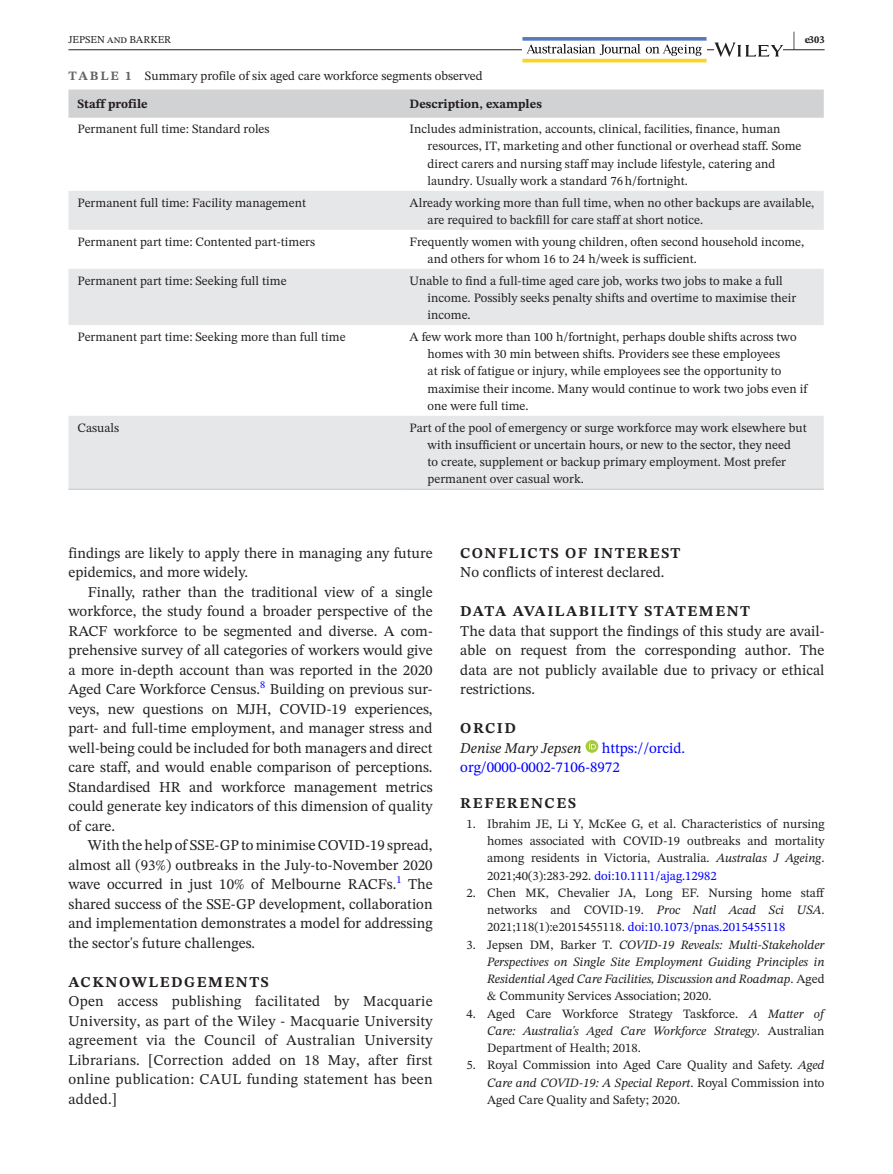
<style>
.page{position:relative;width:893px;height:1174px;background:#fff}
.page>*{position:absolute;margin:0;border:0;box-sizing:border-box;transform-origin:0 0}
.t1{font:700 21px "STIX Two Text";color:#231f20;scale:.42 1}
.t2{font:15px/19.5px "STIX Two Text";color:#231f20;text-align:justify}
.t3{font:700 15px "STIX Two Text";letter-spacing:.1em;color:#231f20}
.t4{font:15px/19.5px "STIX Two Text";color:#00f}
.t5{font:italic 15px "STIX Two Text";color:#231f20}
.t6{font:12.75px/17.2px "STIX Two Text";color:#231f20}
.t7{font:italic 12.75px/17.2px "STIX Two Text";color:#231f20;text-align:justify}
.t8{font:700 12.75px "STIX Two Text";color:#231f20}
.t9{font:10.5px "STIX Two Text";color:#231f20}
.t10{font:700 10.5px "STIX Two Text";color:#231f20}
.t11{font:10.5px "STIX Two Text";color:#00f}
.s1{font-weight:700;color:#636366}
.s2{font-style:italic}
.s3{color:#00f}
.s4{font-style:normal}
</style>
<div class="page">
<hr style="left:68px;top:49px;width:756px;height:1px;background:#231f20">
<div style="left:522px;top:37px;width:185px;height:25px;background:#fff"></div>
<hr style="left:522px;top:59px;width:184px;height:3px;background:#f7d52d">
<svg style="left:522px;top:37px;width:184px;height:4px"></svg>
<svg style="left:527px;top:44px;width:113px;height:11px"></svg>
<svg style="left:646px;top:45px;width:56px;height:11px"></svg>
<svg style="left:714px;top:43px;width:69px;height:14px"></svg>
<svg style="left:585px;top:740px;width:13px;height:13px"></svg>
<svg style="left:589px;top:742px;width:7px;height:7px"></svg>
<div style="left:68px;top:90px;width:756px;height:28px;background:#d1d2d4"></div>
<svg style="left:68px;top:191px;width:756px;height:297px;fill:#e6e7e9"></svg>
<hr style="left:68px;top:488px;width:333px;height:2px;background:#d1d2d4">
<hr style="left:401px;top:488px;width:423px;height:2px;background:#d1d2d4">
<h1 class="t1" style="left:793px;top:24px;width:8px">|</h1>
<p class="t9" style="left:68px;top:32px;width:104px">JEPSEN and BARKER</p>
<p class="t10" style="left:805px;top:32px;width:21px">e303</p>
<p class="t6" style="left:68px;top:67px;width:416px"><span class="s1">TABLE 1</span> Summary profile of six aged care workforce segments observed</p>
<p class="t8" style="left:77px;top:95px;width:72px">Staff profile</p>
<p class="t8" style="left:410px;top:95px;width:134px">Description, examples</p>
<p class="t6" style="left:77px;top:120px;width:194px">Permanent full time: Standard roles</p>
<p class="t6" style="left:428px;top:120px;width:375px;text-indent:-18px">Includes administration, accounts, clinical, facilities, finance, human resources, IT, marketing and other functional or overhead staff. Some direct carers and nursing staff may include lifestyle, catering and laundry. Usually work a standard 76h/fortnight.</p>
<p class="t6" style="left:77px;top:194px;width:230px">Permanent full time: Facility management</p>
<p class="t6" style="left:428px;top:194px;width:388px;text-indent:-18px">Already working more than full time, when no other backups are available, are required to backfill for care staff at short notice.</p>
<p class="t6" style="left:77px;top:233px;width:239px">Permanent part time: Contented part-timers</p>
<p class="t6" style="left:428px;top:233px;width:378px;text-indent:-18px">Frequently women with young children, often second household income, and others for whom 16 to 24 h/week is sufficient.</p>
<p class="t6" style="left:77px;top:271px;width:211px">Permanent part time: Seeking full time</p>
<p class="t6" style="left:428px;top:271px;width:370px;text-indent:-18px">Unable to find a full-time aged care job, works two jobs to make a full income. Possibly seeks penalty shifts and overtime to maximise their income.</p>
<p class="t6" style="left:77px;top:328px;width:270px">Permanent part time: Seeking more than full time</p>
<p class="t6" style="left:428px;top:328px;width:381px;text-indent:-18px">A few work more than 100 h/fortnight, perhaps double shifts across two homes with 30 min between shifts. Providers see these employees<br>at risk of fatigue or injury, while employees see the opportunity to maximise their income. Many would continue to work two jobs even if one were full time.</p>
<p class="t6" style="left:77px;top:418px;width:43px">Casuals</p>
<p class="t6" style="left:428px;top:418px;width:381px;text-indent:-18px">Part of the pool of emergency or surge workforce may work elsewhere but with insufficient or uncertain hours, or new to the sector, they need<br>to create, supplement or backup primary employment. Most prefer permanent over casual work.</p>
<p class="t2" style="left:68px;top:543px;width:366px">findings are likely to apply there in managing any future epidemics, and more widely.</p>
<p class="t2" style="left:68px;top:582px;width:366px;text-indent:20px">Finally, rather than the traditional view of a single workforce, the study found a broader perspective of the RACF workforce to be segmented and diverse. A com&shy;prehensive survey of all categories of workers would give a more in-depth account than was reported in the 2020<br>Aged Care Workforce Census.</p>
<p class="t11" style="left:260px;top:676px;width:7px">8</p>
<p class="t2" style="left:68px;top:679px;width:366px;text-indent:201px">Building on previous sur&shy;veys, new questions on MJH, COVID-19 experiences, part- and full-time employment, and manager stress and well-being could be included for both managers and direct care staff, and would enable comparison of perceptions.<br>Standardised HR and workforce management metrics could generate key indicators of this dimension of quality of care.</p>
<p class="t2" style="left:68px;top:835px;width:366px;text-indent:20px">With the help of SSE-GP to minimise COVID-19 spread, almost all (93%) outbreaks in the July-to-November 2020 wave occurred in just 10% of Melbourne RACFs.</p>
<p class="t11" style="left:396px;top:871px;width:7px">1</p>
<p class="t2" style="left:68px;top:874px;width:366px;text-indent:340px">The shared success of the SSE-GP development, collaboration and implementation demonstrates a model for addressing the sector's future challenges.</p>
<p class="t3" style="left:68px;top:971px;width:202px">ACKNOWLEDGEMENTS</p>
<p class="t2" style="left:68px;top:991px;width:366px">Open access publishing facilitated by Macquarie University, as part of the Wiley - Macquarie University agreement via the Council of Australian University Librarians. [Correction added on 18 May, after first online publication: CAUL funding statement has been added.]</p>
<p class="t3" style="left:460px;top:542px;width:222px">CONFLICTS OF INTEREST</p>
<p class="t2" style="left:460px;top:562px;width:206px">No conflicts of interest declared.</p>
<p class="t3" style="left:460px;top:600px;width:291px">DATA AVAILABILITY STATEMENT</p>
<p class="t2" style="left:460px;top:621px;width:366px">The data that support the findings of this study are avail&shy;able on request from the corresponding author. The data are not publicly available due to privacy or ethical restrictions.</p>
<p class="t3" style="left:460px;top:717px;width:57px">ORCID</p>
<p class="t5" style="left:460px;top:737px;width:123px">Denise Mary Jepsen</p>
<p class="t4" style="left:460px;top:738px;width:226px;text-indent:141px">https://orcid. org/0000-0002-7106-8972</p>
<p class="t3" style="left:460px;top:792px;width:117px">REFERENCES</p>
<p class="t6" style="left:487px;top:815px;width:339px;text-align:justify;text-indent:-21px">1. Ibrahim JE, Li Y, McKee G, et al. Characteristics of nursing homes associated with COVID-19 outbreaks and mortality among residents in Victoria, Australia. <span class="s2">Australas J Ageing</span>.<br>2021;40(3):283-292. <span class="s3">doi:10.1111/ajag.12982</span></p>
<p class="t6" style="left:487px;top:884px;width:339px;text-align:justify;text-indent:-21px">2. Chen MK, Chevalier JA, Long EF. Nursing home staff networks and COVID-19. <span class="s2">Proc Natl Acad Sci USA</span>.<br>2021;118(1):e2015455118. <span class="s3">doi:10.1073/pnas.2015455118</span></p>
<p class="t7" style="left:487px;top:935px;width:339px;text-indent:-21px"><span class="s4">3. Jepsen DM, Barker T.</span> COVID-19 Reveals: Multi-Stakeholder Perspectives on Single Site Employment Guiding Principles in Residential Aged Care Facilities, Discussion and Roadmap<span class="s4">. Aged &amp; Community Services Association; 2020.</span></p>
<p class="t6" style="left:487px;top:1004px;width:339px;text-align:justify;text-indent:-21px">4. Aged Care Workforce Strategy Taskforce. <span class="s2">A Matter of Care: Australia's Aged Care Workforce Strategy</span>. Australian Department of Health; 2018.</p>
<p class="t6" style="left:487px;top:1056px;width:339px;text-align:justify;text-indent:-21px">5. Royal Commission into Aged Care Quality and Safety. <span class="s2">Aged Care and COVID-19: A Special Report</span>. Royal Commission into Aged Care Quality and Safety; 2020.</p>
</div>
